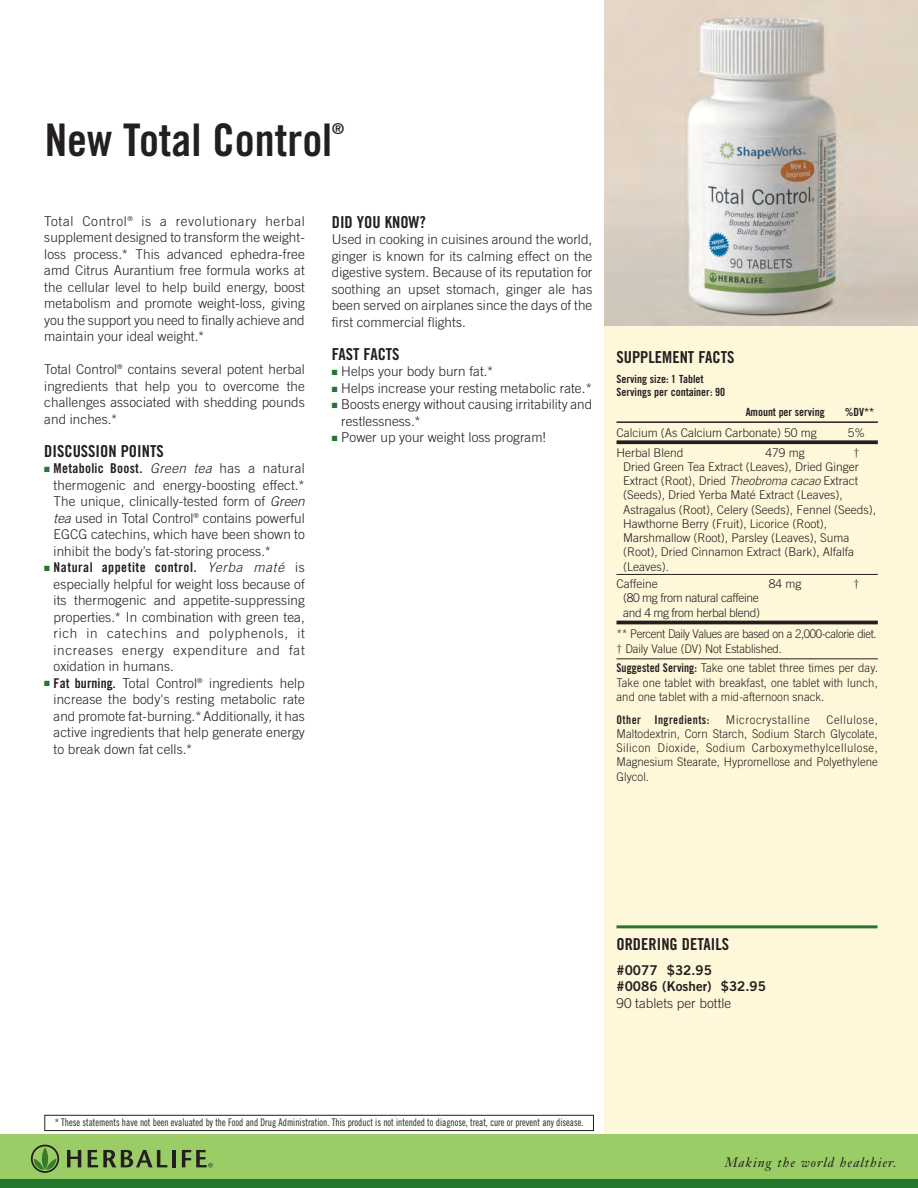
<style>
.page{position:relative;width:918px;height:1188px;background:#fff}
.page>*{position:absolute;margin:0;border:0;box-sizing:border-box;transform-origin:0 0}
.t1{font:45px "Trade Gothic Bold Cond Twenty";color:#231f20}
.t2{font:16.5px "Trade Gothic Bold Cond Twenty";color:#231f20}
.t3{font:15px "Trade Gothic Bold Cond Twenty";color:#231f20}
.t4{font:300 13.5px/16.5px "Trade Gothic";letter-spacing:.005em;color:#231f20;text-align:justify}
.t5{font:13.5px "Trade Gothic Bold Cond Twenty";letter-spacing:.02em;color:#231f20}
.t6{font:13.5px "Trade Gothic Bold Cond Twenty";letter-spacing:.04em;color:#231f20}
.t7{font:13.5px/16.5px "Trade Gothic Bold Two";color:#231f20}
.t8{font:italic 13.5px "Janson Text";letter-spacing:.065em;color:#231f20}
.t9{font:300 12px/14.2px "Trade Gothic";color:#231f20}
.t10{font:300 12px/14.2px "Trade Gothic";color:#231f20;text-align:justify;scale:.95 1}
.t11{font:300 12px/14.2px "Trade Gothic";letter-spacing:-.035em;color:#231f20;scale:.95 1}
.t12{font:300 12px/14.2px "Trade Gothic";letter-spacing:-.03em;color:#231f20}
.t13{font:12px "Trade Gothic Bold Cond Twenty";letter-spacing:.04em;color:#231f20;scale:.95 1}
.t14{font:300 12px "Trade Gothic";letter-spacing:.05em;color:#231f20;scale:.95 1}
.t15{font:11.25px/13px "Trade Gothic Bold Cond Twenty";color:#231f20}
.t16{font:10.5px "Trade Gothic Cond Eighteen";color:#231f20;scale:.9 1}
.s1{color:#24782d}
.s2{font-family:"Trade Gothic";font-weight:300;font-style:italic}
.s3{font-family:"Trade Gothic";font-weight:300}
.s4{font-style:italic}
.s5{font-family:"Trade Gothic Bold Cond Twenty";font-weight:400}
</style>
<div class="page">
<div style="left:604px;top:317px;width:314px;height:871px;background:#fff7da"></div>
<hr style="left:616px;top:421px;width:262px;height:2px;background:#231f20">
<svg style="left:616px;top:440px;width:262px;height:4px"></svg>
<hr style="left:616px;top:574px;width:262px;height:1px;background:#231f20">
<hr style="left:616px;top:621px;width:262px;height:3px;background:#231f20">
<hr style="left:616px;top:659px;width:262px;height:1px;background:#231f20">
<div style="left:45px;top:1115px;width:549px;height:16px;border:1px solid #231f20"></div>
<hr style="left:616px;top:925px;width:262px;height:3px;background:#24782d">
<div style="left:0;top:1134px;width:918px;height:46px;background:#9bcd66"></div>
<div style="left:0;top:1180px;width:918px;height:8px;background:#24782d"></div>
<svg style="left:67px;top:1150px;width:14px;height:17px"></svg>
<svg style="left:88px;top:1150px;width:79px;height:17px"></svg>
<hr style="left:172px;top:1150px;width:4px;height:17px;background:#231f20">
<svg style="left:182px;top:1150px;width:31px;height:17px"></svg>
<svg style="left:31px;top:1145px;width:28px;height:28px"></svg>
<img style="left:604px;top:0;width:314px;height:325px">
<h1 class="t1" style="left:45px;top:123px;width:289px">New Total Control</h1>
<p class="t3" style="left:332px;top:123px;width:13px">®</p>
<p class="t4" style="left:44px;top:214px;width:262px">Total Control<sup>®</sup> is a revolutionary herbal supplement designed to transform the weight&shy;loss process.* This advanced ephedra-free amd Citrus Aurantium free formula works at the cellular level to help build energy, boost metabolism and promote weight-loss, giving you the support you need to finally achieve and maintain your ideal weight.*</p>
<p class="t4" style="left:44px;top:362px;width:262px">Total Control<sup>®</sup> contains several potent herbal ingredients that help you to overcome the challenges associated with shedding pounds and inches.*</p>
<p class="t2" style="left:44px;top:445px;width:121px">DISCUSSION POINTS</p>
<p class="t5" style="left:44px;top:463px;width:262px"><span class="s1">■</span> Metabolic Boost. <span class="s2">Green tea</span> <span class="s3">has a natural</span></p>
<p class="t4" style="left:54px;top:478px;width:253px">thermogenic and energy-boosting effect.* The unique, clinically-tested form of <span class="s4">Green tea</span> used in Total Control<sup>®</sup> contains powerful EGCG catechins, which have been shown to inhibit the body’s fat-storing process.*</p>
<p class="t6" style="left:44px;top:562px;width:262px"><span class="s1">■</span> Natural appetite control. <span class="s2">Yerba maté</span> <span class="s3">is</span></p>
<p class="t4" style="left:54px;top:577px;width:253px">especially helpful for weight loss because of its thermogenic and appetite-suppressing properties.* In combination with green tea, rich in catechins and polyphenols, it increases energy expenditure and fat oxidation in humans.</p>
<p class="t4" style="left:54px;top:676px;width:253px;text-indent:-9px"><span class="s1">■</span> <span class="s5">Fat burning.</span> Total Control<sup>®</sup> ingredients help increase the body's resting metabolic rate and promote fat-burning.*Additionally, it has active ingredients that help generate energy to break down fat cells.*</p>
<p class="t2" style="left:332px;top:216px;width:96px">DID YOU KNOW?</p>
<p class="t4" style="left:332px;top:233px;width:262px">Used in cooking in cuisines around the world, ginger is known for its calming effect on the digestive system. Because of its reputation for soothing an upset stomach, ginger ale has been served on airplanes since the days of the first commercial flights.</p>
<p class="t2" style="left:332px;top:348px;width:69px">FAST FACTS</p>
<p class="t4" style="left:332px;top:365px;width:163px"><span class="s1">■</span> Helps your body burn fat.*</p>
<p class="t4" style="left:332px;top:381px;width:262px"><span class="s1">■</span> Helps increase your resting metabolic rate.*</p>
<p class="t4" style="left:341px;top:398px;width:253px;text-indent:-9px"><span class="s1">■</span> Boosts energy without causing irritability and restlessness.*</p>
<p class="t4" style="left:332px;top:431px;width:215px"><span class="s1">■</span> Power up your weight loss program!</p>
<p class="t2" style="left:616px;top:351px;width:119px">SUPPLEMENT FACTS</p>
<p class="t15" style="left:616px;top:374px;width:110px">Serving size: 1 Tablet<br>Servings per container: 90</p>
<p class="t15" style="left:746px;top:406px;width:80px">Amount per serving</p>
<p class="t15" style="left:845px;top:406px;width:31px">%DV**</p>
<p class="t9" style="left:616px;top:427px;width:202px">Calcium (As Calcium Carbonate) 50 mg</p>
<p class="t9" style="left:848px;top:427px;width:19px">5%</p>
<p class="t9" style="left:616px;top:446px;width:69px">Herbal Blend</p>
<p class="t9" style="left:766px;top:446px;width:41px">479 mg</p>
<p class="t9" style="left:623px;top:446px;width:254px;text-indent:230px">† Dried Green Tea Extract (Leaves), Dried Ginger Extract (Root), Dried <span class="s4">Theobroma cacao</span> Extract (Seeds), Dried Yerba Maté Extract (Leaves), Astragalus (Root), Celery (Seeds), Fennel (Seeds), Hawthorne Berry (Fruit), Licorice (Root), Marshmallow (Root), Parsley (Leaves), Suma (Root), Dried Cinnamon Extract (Bark), Alfalfa (Leaves).</p>
<p class="t9" style="left:616px;top:578px;width:43px">Caffeine</p>
<p class="t9" style="left:769px;top:578px;width:34px">84 mg</p>
<p class="t9" style="left:853px;top:578px;width:7px">†</p>
<p class="t12" style="left:623px;top:592px;width:138px">(80 mg from natural caffeine and 4 mg from herbal blend)</p>
<p class="t11" style="left:616px;top:628px;width:275px">** Percent Daily Values are based on a 2,000-calorie diet. † Daily Value (DV) Not Established.</p>
<p class="t10" style="left:616px;top:662px;width:277px"><span class="s5">Suggested Serving:</span> Take one tablet three times per day.<br>Take one tablet with breakfast, one tablet with lunch, and one tablet with a mid-afternoon snack.</p>
<p class="t13" style="left:616px;top:715px;width:99px">Other Ingredients:</p>
<p class="t14" style="left:726px;top:715px;width:90px">Microcrystalline</p>
<p class="t10" style="left:616px;top:713px;width:277px;text-indent:210px">Cellulose, Maltodextrin, Corn Starch, Sodium Starch Glycolate, Silicon Dioxide, Sodium Carboxymethylcellulose, Magnesium Stearate, Hypromellose and Polyethylene Glycol.</p>
<p class="t2" style="left:616px;top:938px;width:114px">ORDERING DETAILS</p>
<p class="t7" style="left:616px;top:963px;width:151px">#0077 $32.95<br>#0086 (Kosher) $32.95</p>
<p class="t4" style="left:616px;top:996px;width:116px">90 tablets per bottle</p>
<p class="t16" style="left:55px;top:1118px;width:589px">* These statements have not been evaluated by the Food and Drug Administration. This product is not intended to diagnose, treat, cure or prevent any disease.</p>
<p class="t8" style="left:725px;top:1157px;width:173px">Making the world healthier.</p>
</div>
